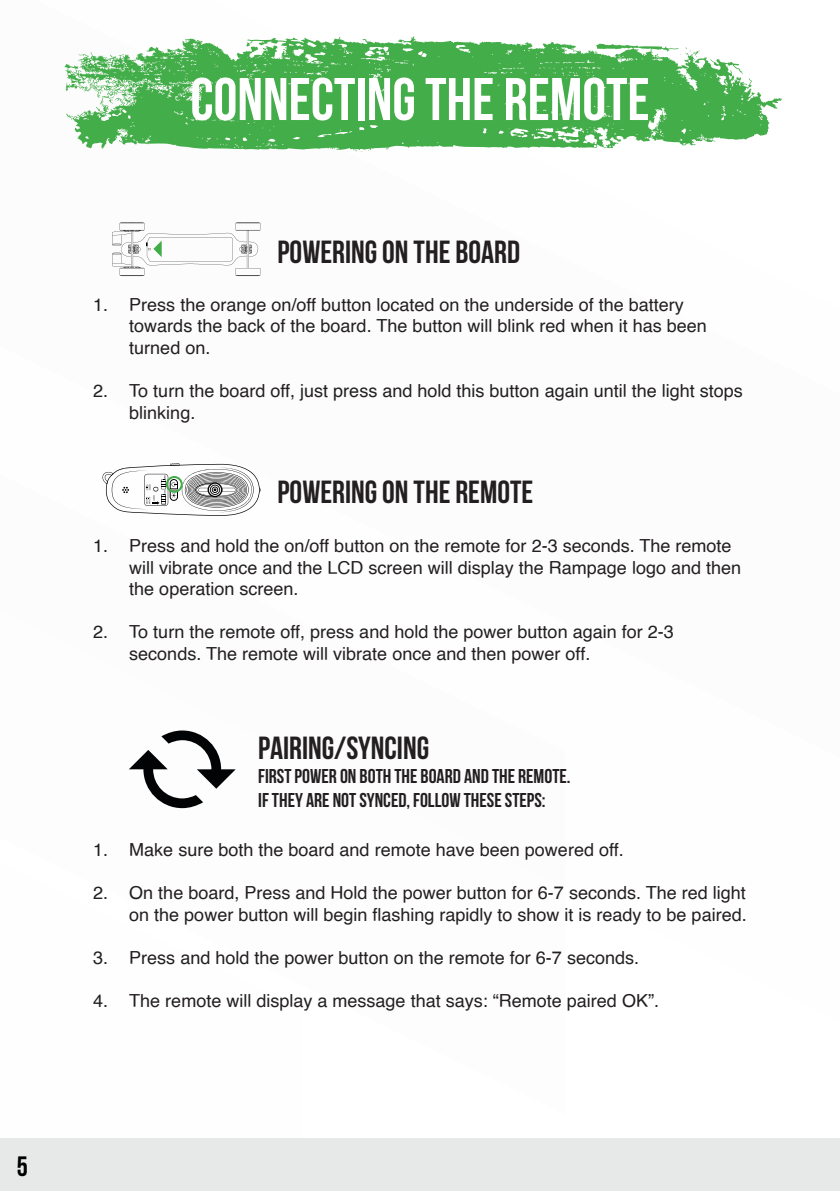
<style>
.page{position:relative;width:840px;height:1191px;background:#fff}
.page>*{position:absolute;margin:0;border:0;box-sizing:border-box;transform-origin:0 0}
.t1{font:700 60px "Bebas Neue";color:#fff}
.t2{font:700 32px "Bebas Neue";color:#231f20}
.t3{font:700 28px "Bebas Neue";color:#000}
.t4{font:700 20px/24px "Bebas Neue";color:#231f20}
.t5{font:18px/21.6px "Helvetica";color:#231f20}
</style>
<div class="page">
<div style="left:0;top:1138px;width:839px;height:53px;background:#e7e8e8"></div>
<svg style="left:64px;top:37px;width:717px;height:114px;fill:#43ad49"></svg>
<svg style="left:679px;top:47px;width:21px;height:13px"></svg>
<svg style="left:355px;top:149px;width:20px;height:3px"></svg>
<svg style="left:102px;top:463px;width:158px;height:53px"></svg>
<svg style="left:129px;top:730px;width:106px;height:78px"></svg>
<div style="left:166px;top:476px;width:17px;height:17px;border:2px solid #41ad49;border-radius:50%"></div>
<svg style="left:112px;top:222px;width:148px;height:54px"></svg>
<h3 class="t3" style="left:17px;top:1150px;width:13px">5</h3>
<h1 class="t1" style="left:190px;top:66px;width:460px">CONNECTING THE REMOTE</h1>
<h2 class="t2" style="left:277px;top:234px;width:244px">POWERING ON THE BOARD</h2>
<p class="t5" style="left:129px;top:294px;width:578px;text-indent:-36px">1. Press the orange on/off button located on the underside of the battery towards the back of the board. The button will blink red when it has been turned on.</p>
<p class="t5" style="left:129px;top:381px;width:615px;text-indent:-36px">2. To turn the board off, just press and hold this button again until the light stops blinking.</p>
<h2 class="t2" style="left:277px;top:475px;width:257px">POWERING ON THE REMOTE</h2>
<p class="t5" style="left:129px;top:535px;width:613px;text-indent:-36px">1. Press and hold the on/off button on the remote for 2-3 seconds. The remote will vibrate once and the LCD screen will display the Rampage logo and then the operation screen.</p>
<p class="t5" style="left:129px;top:622px;width:545px;text-indent:-36px">2. To turn the remote off, press and hold the power button again for 2-3 seconds. The remote will vibrate once and then power off.</p>
<h2 class="t2" style="left:258px;top:730px;width:172px">PAIRING/SYNCING</h2>
<p class="t4" style="left:258px;top:763px;width:314px">FIRST POWER ON BOTH THE BOARD AND THE REMOTE.<br>IF THEY ARE NOT SYNCED, FOLLOW THESE STEPS:</p>
<p class="t5" style="left:93px;top:839px;width:532px">1. Make sure both the board and remote have been powered off.</p>
<p class="t5" style="left:93px;top:882px;width:654px;text-align:right">2. On the board, Press and Hold the power button for 6-7 seconds. The red light on the power button will begin flashing rapidly to show it is ready to be paired.</p>
<p class="t5" style="left:93px;top:947px;width:547px">3. Press and hold the power button on the remote for 6-7 seconds.</p>
<p class="t5" style="left:93px;top:990px;width:567px">4. The remote will display a message that says: “Remote paired OK”.</p>
</div>
